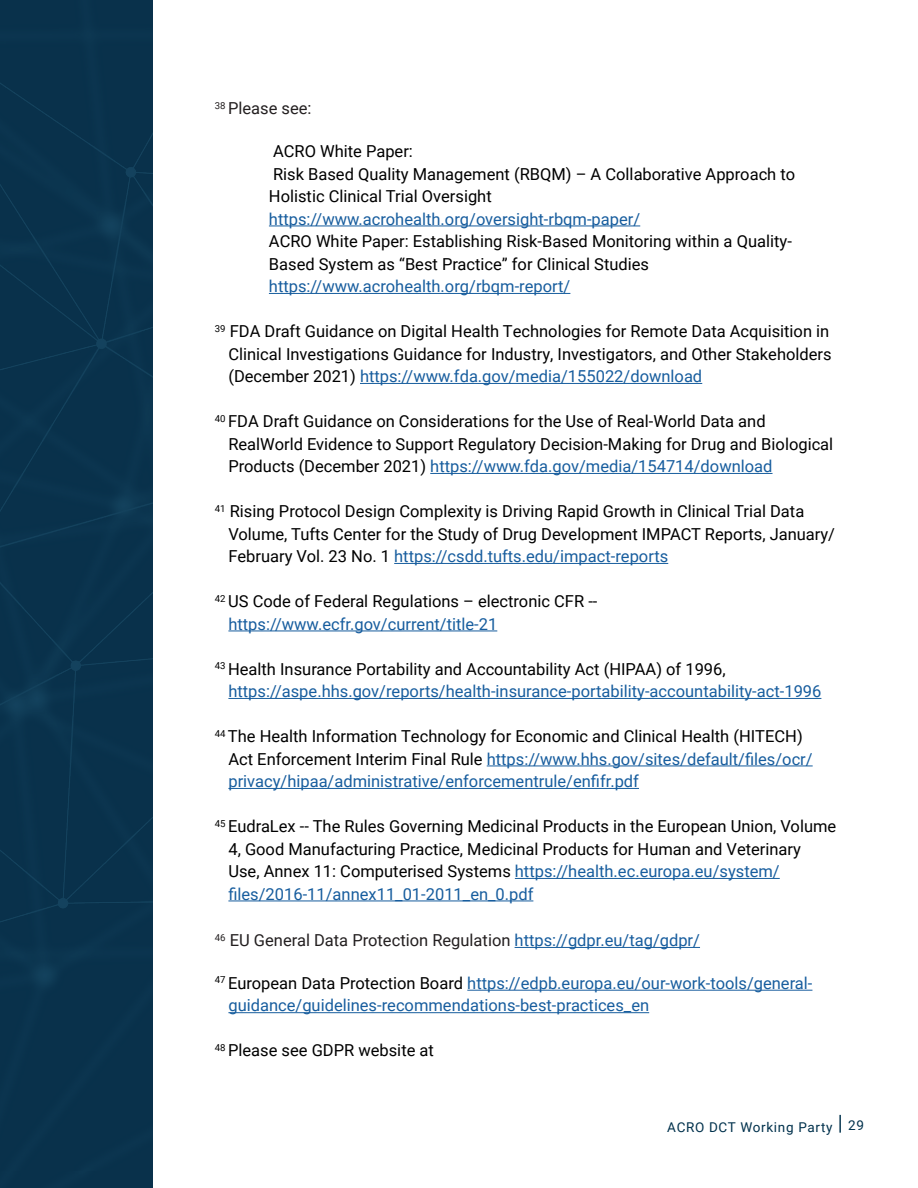
<style>
.page{position:relative;width:918px;height:1188px;background:#fff}
.page>*{position:absolute;margin:0;border:0;box-sizing:border-box;transform-origin:0 0}
.END_NOTES_3{font:16.5px/22.5px "Roboto";color:#000}
.END_NOTES_3-2{font:16.5px/22.5px "Roboto";color:#175d9e}
.Questions__INDENTS_P{font:16.5px/22.5px "Roboto";color:#000}
.t1{font:16.5px "Roboto";color:#231f20}
.t2{font:13.5px "Roboto";letter-spacing:.05em;color:#00314c}
.s1{color:#175d9e}
.s2{color:#000}
.s3{font-size:21px}
</style>
<div class="page">
<hr style="left:269px;top:226px;width:371px;height:1px;background:#175d9e">
<hr style="left:269px;top:293px;width:301px;height:1px;background:#175d9e">
<hr style="left:360px;top:383px;width:342px;height:1px;background:#175d9e">
<hr style="left:430px;top:473px;width:343px;height:1px;background:#175d9e">
<hr style="left:394px;top:563px;width:274px;height:1px;background:#175d9e">
<hr style="left:228px;top:631px;width:269px;height:1px;background:#175d9e">
<hr style="left:228px;top:698px;width:593px;height:1px;background:#175d9e">
<hr style="left:487px;top:766px;width:326px;height:1px;background:#175d9e">
<hr style="left:228px;top:788px;width:411px;height:1px;background:#175d9e">
<hr style="left:515px;top:878px;width:265px;height:1px;background:#175d9e">
<hr style="left:228px;top:901px;width:305px;height:1px;background:#175d9e">
<hr style="left:515px;top:947px;width:185px;height:1px;background:#175d9e">
<hr style="left:467px;top:990px;width:345px;height:1px;background:#175d9e">
<hr style="left:228px;top:1012px;width:421px;height:1px;background:#175d9e">
<div style="left:0;top:0;width:152px;height:1188px;background:#09314b"></div>
<p class="t1" style="left:215px;top:97px;width:98px"><sup>38</sup> Please see:</p>
<p class="Questions__INDENTS_P" style="left:273px;top:140px;width:141px">ACRO White Paper:</p>
<p class="Questions__INDENTS_P" style="left:269px;top:162px;width:528px">Risk Based Quality Management (RBQM) – A Collaborative Approach to<br>Holistic Clinical Trial Oversight <span class="s1">https://www.acrohealth.org/oversight-rbqm-paper/</span></p>
<p class="Questions__INDENTS_P" style="left:269px;top:230px;width:524px">ACRO White Paper: Establishing Risk-Based Monitoring within a Quality-<br>Based System as “Best Practice” for Clinical Studies <span class="s1">https://www.acrohealth.org/rbqm-report/</span></p>
<p class="END_NOTES_3" style="left:228px;top:320px;width:605px;text-indent:-14px"><sup>39</sup> FDA Draft Guidance on Digital Health Technologies for Remote Data Acquisition in<br>Clinical Investigations Guidance for Industry, Investigators, and Other Stakeholders (December 2021) <span class="s1">https://www.fda.gov/media/155022/download</span></p>
<p class="END_NOTES_3" style="left:228px;top:410px;width:606px;text-indent:-14px"><sup>40</sup> FDA Draft Guidance on Considerations for the Use of Real-World Data and<br>RealWorld Evidence to Support Regulatory Decision-Making for Drug and Biological<br>Products (December 2021) <span class="s1">https://www.fda.gov/media/154714/download</span></p>
<p class="END_NOTES_3" style="left:228px;top:500px;width:608px;text-indent:-14px"><sup>41</sup> Rising Protocol Design Complexity is Driving Rapid Growth in Clinical Trial Data<br>Volume, Tufts Center for the Study of Drug Development IMPACT Reports, January/<br>February Vol. 23 No. 1 <span class="s1">https://csdd.tufts.edu/impact-reports</span></p>
<p class="END_NOTES_3" style="left:228px;top:590px;width:371px;text-indent:-14px"><sup>42</sup> US Code of Federal Regulations – electronic CFR -- <span class="s1">https://www.ecfr.gov/current/title-21</span></p>
<p class="END_NOTES_3-2" style="left:228px;top:657px;width:595px;text-indent:-14px"><sup>43</sup> <span class="s2">Health Insurance Portability and Accountability Act (HIPAA) of 1996, </span>https://aspe.hhs.gov/reports/health-insurance-portability-accountability-act-1996</p>
<p class="END_NOTES_3-2" style="left:228px;top:725px;width:586px;text-indent:-14px"><sup>44</sup> <span class="s2">The Health Information Technology for Economic and Clinical Health (HITECH)<br>Act Enforcement Interim Final Rule</span> https://www.hhs.gov/sites/default/files/ocr/ privacy/hipaa/administrative/enforcementrule/enfifr.pdf</p>
<p class="END_NOTES_3" style="left:228px;top:815px;width:609px;text-indent:-14px"><sup>45</sup> EudraLex -- The Rules Governing Medicinal Products in the European Union, Volume 4, Good Manufacturing Practice, Medicinal Products for Human and Veterinary<br>Use, Annex 11: Computerised Systems <span class="s1">https://health.ec.europa.eu/system/ files/2016-11/annex11_01-2011_en_0.pdf</span></p>
<p class="t1" style="left:215px;top:929px;width:487px"><sup>46</sup> EU General Data Protection Regulation <span class="s1">https://gdpr.eu/tag/gdpr/</span></p>
<p class="END_NOTES_3-2" style="left:228px;top:971px;width:586px;text-indent:-14px"><sup>47</sup> <span class="s2">European Data Protection Board</span> https://edpb.europa.eu/our-work-tools/general&shy;guidance/guidelines-recommendations-best-practices_en</p>
<p class="END_NOTES_3" style="left:215px;top:1039px;width:221px"><sup>48</sup> Please see GDPR website at</p>
<p class="t2" style="left:667px;top:1118px;width:198px">ACRO DCT Working Party <span class="s3">|</span> 29</p>
</div>
